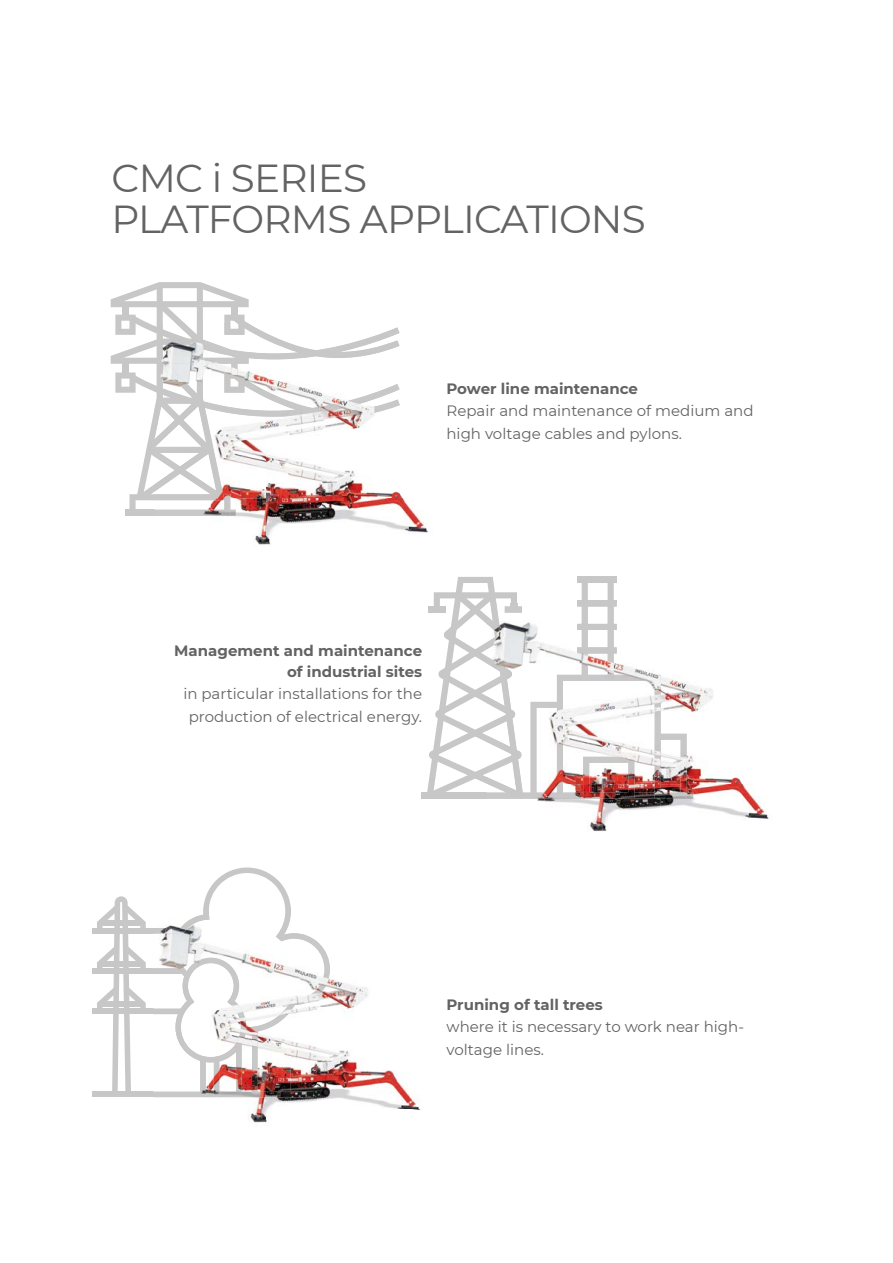
<style>
.page{position:relative;width:893px;height:1263px;background:#fff}
.page>*{position:absolute;margin:0;border:0;box-sizing:border-box;transform-origin:0 0}
.t1{font:39px/40.8px "Montserrat";letter-spacing:-.02em;color:#646363}
.t2{font:15px/22.5px "Montserrat";color:#646363}
.t3{font:700 15px/21px "Montserrat";color:#646363;text-align:right}
</style>
<div class="page">
<div style="left:421px;top:793px;width:272px;height:6px;background:#c8c7c7"></div>
<svg style="left:581px;top:583px;width:33px;height:17px"></svg>
<div style="left:577px;top:600px;width:40px;height:6px;background:#c8c7c7"></div>
<div style="left:577px;top:577px;width:40px;height:6px;background:#c8c7c7"></div>
<img style="left:523px;top:606px;width:59px;height:57px">
<img style="left:530px;top:663px;width:183px;height:61px">
<img style="left:530px;top:724px;width:1px;height:60px">
<img style="left:563px;top:724px;width:72px;height:60px">
<img style="left:661px;top:733px;width:81px;height:51px">
<img style="left:523px;top:784px;width:246px;height:48px">
<img style="left:523px;top:793px;width:170px;height:6px">
<svg style="left:427px;top:577px;width:96px;height:216px"></svg>
<img style="left:505px;top:606px;width:17px;height:7px">
<img style="left:557px;top:675px;width:25px;height:27px">
<img style="left:614px;top:675px;width:47px;height:31px">
<img style="left:635px;top:706px;width:26px;height:93px">
<img style="left:557px;top:793px;width:78px;height:6px">
<img style="left:583px;top:757px;width:51px;height:41px">
<img style="left:655px;top:734px;width:32px;height:65px">
<img style="left:531px;top:702px;width:32px;height:96px">
<img style="left:582px;top:606px;width:32px;height:75px">
<img style="left:577px;top:647px;width:40px;height:6px">
<img style="left:577px;top:624px;width:40px;height:6px">
<div style="left:93px;top:1009px;width:194px;height:5px;background:#c8c7c7"></div>
<div style="left:93px;top:1092px;width:220px;height:5px;background:#c8c7c7"></div>
<div style="left:93px;top:968px;width:220px;height:6px;background:#c8c7c7"></div>
<div style="left:93px;top:928px;width:188px;height:5px;background:#c8c7c7"></div>
<svg style="left:97px;top:896px;width:49px;height:196px"></svg>
<div style="left:100px;top:1001px;width:43px;height:6px;background:#c8c7c7"></div>
<img style="left:165px;top:925px;width:8px;height:3px">
<img style="left:318px;top:979px;width:101px;height:130px">
<img style="left:154px;top:928px;width:27px;height:170px">
<img style="left:181px;top:1062px;width:27px;height:36px">
<img style="left:291px;top:1062px;width:27px;height:41px">
<img style="left:236px;top:1062px;width:55px;height:47px">
<img style="left:208px;top:1062px;width:28px;height:36px">
<img style="left:248px;top:1109px;width:172px;height:14px">
<img style="left:154px;top:1009px;width:19px;height:5px">
<img style="left:154px;top:1092px;width:159px;height:5px">
<img style="left:154px;top:968px;width:19px;height:6px">
<img style="left:236px;top:1062px;width:6px;height:32px">
<img style="left:200px;top:1062px;width:6px;height:32px">
<img style="left:214px;top:1062px;width:5px;height:32px">
<img style="left:252px;top:1062px;width:6px;height:32px">
<svg style="left:173px;top:868px;width:157px;height:194px"></svg>
<img style="left:304px;top:934px;width:26px;height:70px">
<img style="left:278px;top:998px;width:26px;height:25px">
<img style="left:246px;top:1016px;width:32px;height:16px">
<img style="left:199px;top:984px;width:24px;height:26px">
<img style="left:199px;top:1010px;width:24px;height:44px">
<img style="left:183px;top:958px;width:56px;height:26px">
<img style="left:175px;top:984px;width:24px;height:76px">
<img style="left:223px;top:984px;width:23px;height:76px">
<img style="left:199px;top:1054px;width:24px;height:8px">
<img style="left:237px;top:494px;width:191px;height:51px">
<svg style="left:111px;top:282px;width:289px;height:234px"></svg>
<img style="left:155px;top:494px;width:75px;height:22px">
<img style="left:163px;top:339px;width:86px;height:25px">
<img style="left:155px;top:323px;width:8px;height:36px">
<img style="left:224px;top:323px;width:21px;height:12px">
<img style="left:224px;top:372px;width:21px;height:21px">
<img style="left:175px;top:323px;width:3px;height:20px">
<img style="left:178px;top:323px;width:25px;height:59px">
<img style="left:155px;top:359px;width:23px;height:39px">
<img style="left:178px;top:382px;width:34px;height:59px">
<img style="left:178px;top:441px;width:46px;height:59px">
<img style="left:155px;top:447px;width:56px;height:44px">
<img style="left:155px;top:398px;width:47px;height:49px">
<img style="left:231px;top:361px;width:6px;height:14px">
<h1 class="t1" style="left:111px;top:156px;width:536px">CMC i SERIES<br>PLATFORMS APPLICATIONS</h1>
<p class="t3" style="left:446px;top:377px;width:193px">Power line maintenance</p>
<p class="t2" style="left:446px;top:399px;width:309px">Repair and maintenance of medium and high voltage cables and pylons.</p>
<p class="t3" style="left:174px;top:639px;width:249px">Management and maintenance of industrial sites</p>
<p class="t2" style="left:183px;top:682px;width:240px;text-align:center">in particular installations for the production of electrical energy.</p>
<p class="t3" style="left:446px;top:993px;width:158px">Pruning of tall trees</p>
<p class="t2" style="left:446px;top:1015px;width:299px">where it is necessary to work near high&shy;voltage lines.</p>
</div>
